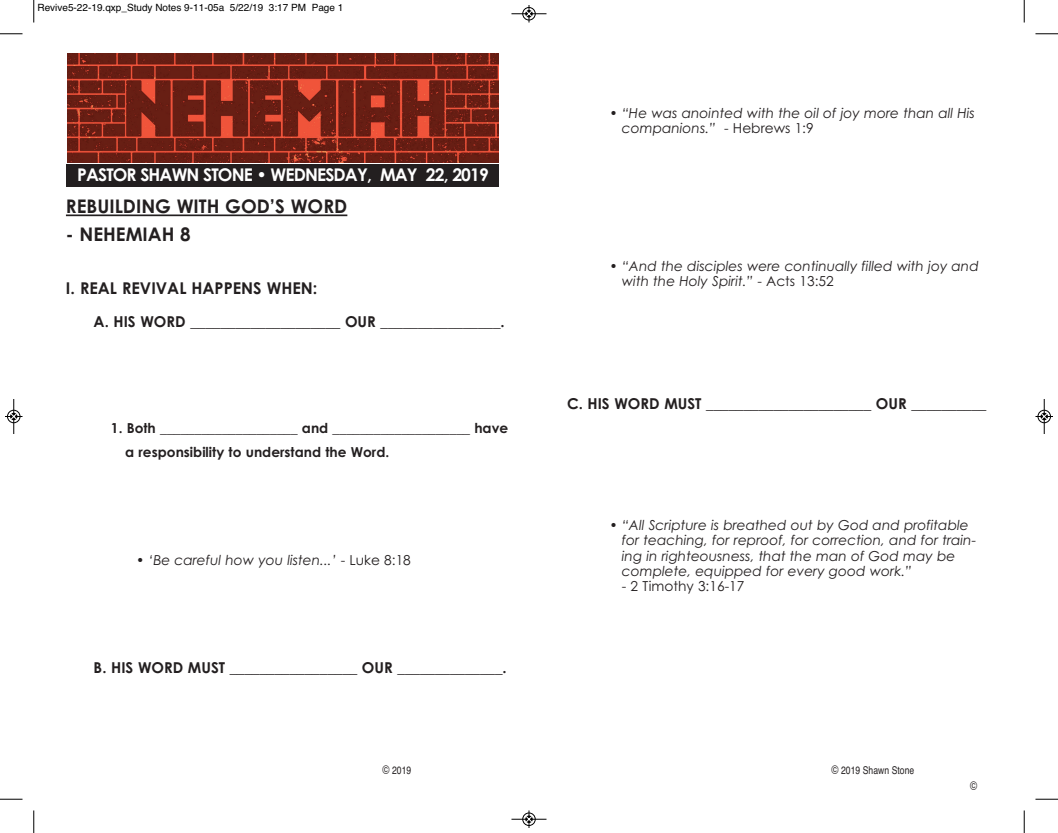
<style>
.page{position:relative;width:1058px;height:833px;background:#fff}
.page>*{position:absolute;margin:0;border:0;box-sizing:border-box;transform-origin:0 0}
.t1{font:700 18.75px "Century Gothic";color:#231f20}
.t2{font:700 17.5px "Century Gothic";letter-spacing:-.05em;color:#fff}
.t3{font:700 16.25px "Century Gothic";color:#231f20}
.t4{font:700 15px "Century Gothic";color:#231f20}
.t5{font:italic 13.75px/15.2px "Century Gothic";color:#231f20}
.t6{font:700 13.75px/24px "Century Gothic";color:#231f20}
.t7{font:13.75px "Century Gothic";color:#231f20}
.t8{font:12.12px "Helvetica";color:#231f20;scale:.8 1}
.t9{font:10.75px "Helvetica";color:#231f20;scale:.8 1}
.t10{font:10px "Helvetica";color:#000}
.s1{font-style:normal}
.s2{font-size:12.12px}
</style>
<div class="page">
<hr style="left:66px;top:214px;width:281px;height:2px;background:#231f20">
<div style="left:66px;top:164px;width:433px;height:22px;background:#231f20"></div>
<img style="left:67px;top:53px;width:432px;height:109px">
<svg style="left:33px;top:0;width:2px;height:22px"></svg>
<svg style="left:0;top:33px;width:22px;height:2px"></svg>
<svg style="left:1023px;top:0;width:2px;height:22px"></svg>
<svg style="left:1035px;top:33px;width:23px;height:2px"></svg>
<svg style="left:33px;top:810px;width:2px;height:22px"></svg>
<svg style="left:0;top:798px;width:22px;height:2px"></svg>
<svg style="left:1023px;top:810px;width:2px;height:22px"></svg>
<svg style="left:1035px;top:798px;width:23px;height:2px"></svg>
<hr style="left:511px;top:14px;width:35px;height:1px;background:#000">
<div style="left:522px;top:7px;width:13px;height:13px;border:1px solid #000;border-radius:50%"></div>
<svg style="left:526px;top:5px;width:6px;height:17px"></svg>
<hr style="left:511px;top:819px;width:35px;height:1px;background:#000">
<div style="left:522px;top:812px;width:13px;height:13px;border:1px solid #000;border-radius:50%"></div>
<svg style="left:526px;top:810px;width:6px;height:18px"></svg>
<hr style="left:14px;top:399px;width:1px;height:35px;background:#000">
<div style="left:7px;top:410px;width:13px;height:13px;border:1px solid #000;border-radius:50%"></div>
<svg style="left:5px;top:413px;width:17px;height:6px"></svg>
<hr style="left:1044px;top:399px;width:1px;height:35px;background:#000">
<div style="left:1037px;top:410px;width:13px;height:13px;border:1px solid #000;border-radius:50%"></div>
<svg style="left:1035px;top:413px;width:17px;height:6px"></svg>
<p class="t10" style="left:38px;top:2px;width:307px">Revive5-22-19.qxp_Study Notes 9-11-05a 5/22/19 3:17 PM Page 1</p>
<p class="t2" style="left:77px;top:165px;width:413px">PASTOR SHAWN STONE • WEDNESDAY, MAY 22, 2019</p>
<h1 class="t1" style="left:66px;top:196px;width:283px">REBUILDING WITH GOD’S WORD</h1>
<h1 class="t1" style="left:66px;top:223px;width:126px">- NEHEMIAH 8</h1>
<p class="t3" style="left:66px;top:279px;width:253px">I. REAL REVIVAL HAPPENS WHEN:</p>
<p class="t4" style="left:94px;top:313px;width:412px">A. HIS WORD ____________________ OUR ________________.</p>
<p class="t6" style="left:125px;top:416px;width:384px;text-indent:-14px">1. Both ____________________ and ____________________ have a responsibility to understand the Word.</p>
<p class="t5" style="left:136px;top:552px;width:276px"><span class="s1">•</span> ‘Be careful how you listen...’ <span class="s1">- Luke 8:18</span></p>
<p class="t4" style="left:94px;top:659px;width:414px">B. HIS WORD MUST _________________ OUR ______________.</p>
<p class="t9" style="left:382px;top:763px;width:38px"><span class="s2">©</span> 2019</p>
<p class="t5" style="left:622px;top:106px;width:354px;text-indent:-12px"><span class="s1">•</span> “He was anointed with the oil of joy more than all His companions.” <span class="s1">- Hebrews 1:9</span></p>
<p class="t5" style="left:622px;top:258px;width:358px;text-indent:-12px"><span class="s1">•</span> “And the disciples were continually filled with joy and with the Holy Spirit.” <span class="s1">- Acts 13:52</span></p>
<p class="t4" style="left:567px;top:395px;width:421px">C. HIS WORD MUST ______________________ OUR __________</p>
<p class="t5" style="left:622px;top:517px;width:356px;text-indent:-12px"><span class="s1">•</span> “All Scripture is breathed out by God and profitable for teaching, for reproof, for correction, and for train&shy;ing in righteousness, that the man of God may be complete, equipped for every good work.”</p>
<p class="t7" style="left:622px;top:578px;width:124px">- 2 Timothy 3:16-17</p>
<p class="t9" style="left:831px;top:763px;width:105px"><span class="s2">©</span> 2019 Shawn Stone</p>
<p class="t8" style="left:970px;top:778px;width:10px">©</p>
</div>
